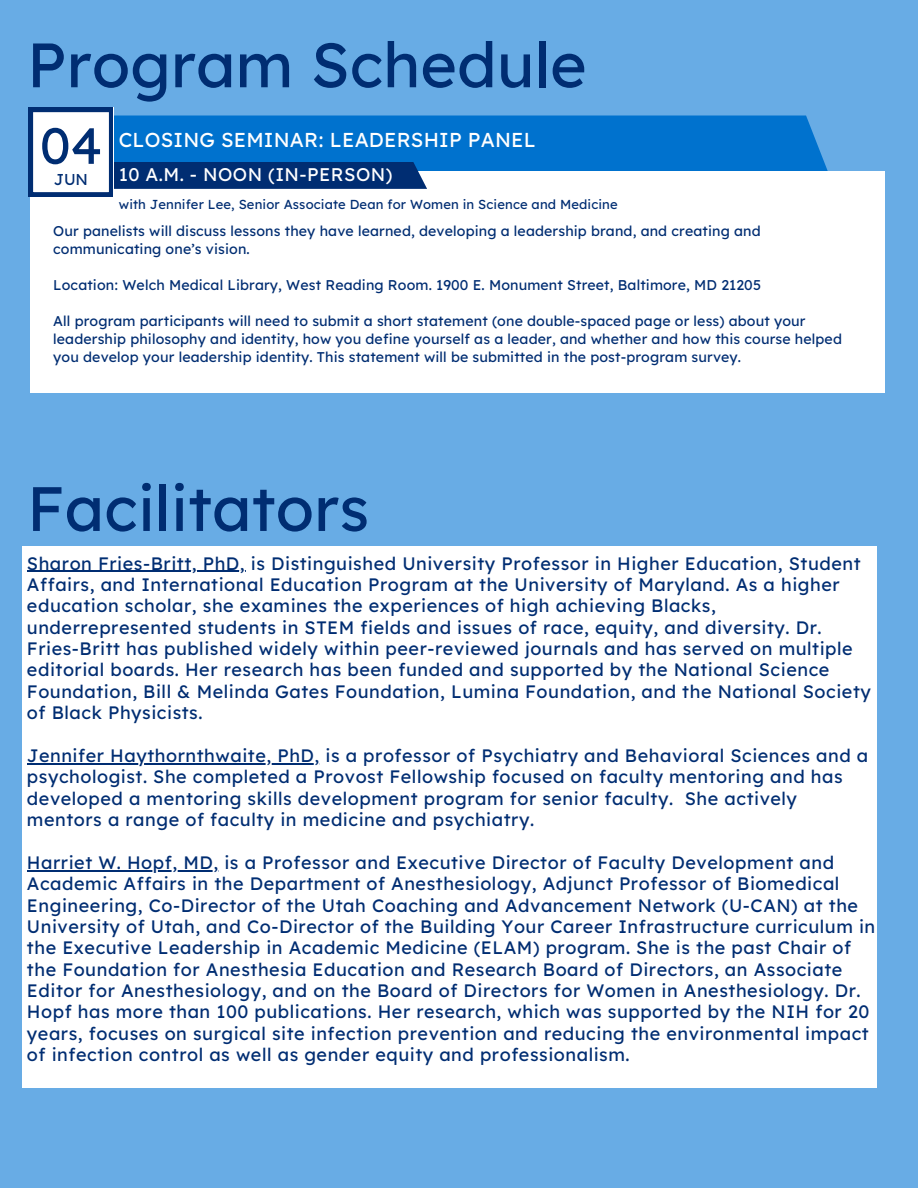
<style>
.page{position:relative;width:918px;height:1188px;background:#68ace5}
.page>*{position:absolute;margin:0;border:0;box-sizing:border-box;transform-origin:0 0}
.t1{font:62.55px "Lexend Deca";color:#002d72}
.t2{font:50.85px "Lexend Deca";color:#002d72}
.t3{font:20.1px "Lexend Deca";letter-spacing:.01em;color:#fff}
.t4{font:18.3px "Lexend Deca";letter-spacing:.025em;color:#fff}
.t5{font:18px/21.3px "Lexend Deca";letter-spacing:.03em;color:#002d72}
.t6{font:15.75px "Lexend Deca";color:#002d72}
.t7{font:14.1px/18px "Lexend Deca";letter-spacing:.01em;color:#002d72}
.t8{font:13.05px "Lexend Deca";letter-spacing:.01em;color:#002d72}
</style>
<div class="page">
<div style="left:30px;top:171px;width:855px;height:222px;background:#fff"></div>
<svg style="left:29px;top:108px;width:799px;height:89px"></svg>
<div style="left:22px;top:546px;width:855px;height:541px;background:#fff"></div>
<hr style="left:27px;top:571px;width:218px;height:1px;background:#002d72">
<hr style="left:27px;top:763px;width:293px;height:1px;background:#002d72">
<hr style="left:27px;top:870px;width:192px;height:1px;background:#002d72">
<h1 class="t1" style="left:27px;top:25px;width:561px">Program Schedule</h1>
<p class="t3" style="left:119px;top:127px;width:419px">CLOSING SEMINAR: LEADERSHIP PANEL</p>
<h4 class="t2" style="left:40px;top:113px;width:64px">04</h4>
<h2 class="t6" style="left:54px;top:169px;width:36px">JUN</h2>
<h2 class="t4" style="left:119px;top:163px;width:275px">10 A.M. - NOON (IN-PERSON)</h2>
<p class="t7" style="left:53px;top:221px;width:709px">Our panelists will discuss lessons they have learned, developing a leadership brand, and creating and communicating one’s vision.</p>
<p class="t7" style="left:53px;top:275px;width:709px">Location: Welch Medical Library, West Reading Room. 1900 E. Monument Street, Baltimore, MD 21205</p>
<p class="t7" style="left:53px;top:311px;width:790px">All program participants will need to submit a short statement (one double-spaced page or less) about your leadership philosophy and identity, how you define yourself as a leader, and whether and how this course helped you develop your leadership identity. This statement will be submitted in the post-program survey.</p>
<p class="t8" style="left:119px;top:196px;width:500px">with Jennifer Lee, Senior Associate Dean for Women in Science and Medicine</p>
<h1 class="t1" style="left:27px;top:468px;width:344px">Facilitators</h1>
<h3 class="t5" style="left:27px;top:552px;width:845px">Sharon Fries-Britt, PhD, is Distinguished University Professor in Higher Education, Student Affairs, and International Education Program at the University of Maryland. As a higher education scholar, she examines the experiences of high achieving Blacks, underrepresented students in STEM fields and issues of race, equity, and diversity. Dr.<br>Fries-Britt has published widely within peer-reviewed journals and has served on multiple editorial boards. Her research has been funded and supported by the National Science Foundation, Bill &amp; Melinda Gates Foundation, Lumina Foundation, and the National Society of Black Physicists.</h3>
<h3 class="t5" style="left:27px;top:745px;width:843px">Jennifer Haythornthwaite, PhD, is a professor of Psychiatry and Behavioral Sciences and a psychologist. She completed a Provost Fellowship focused on faculty mentoring and has developed a mentoring skills development program for senior faculty. She actively mentors a range of faculty in medicine and psychiatry.</h3>
<h3 class="t5" style="left:27px;top:851px;width:850px">Harriet W. Hopf, MD, is a Professor and Executive Director of Faculty Development and Academic Affairs in the Department of Anesthesiology, Adjunct Professor of Biomedical Engineering, Co-Director of the Utah Coaching and Advancement Network (U-CAN) at the University of Utah, and Co-Director of the Building Your Career Infrastructure curriculum in the Executive Leadership in Academic Medicine (ELAM) program. She is the past Chair of the Foundation for Anesthesia Education and Research Board of Directors, an Associate Editor for Anesthesiology, and on the Board of Directors for Women in Anesthesiology. Dr.<br>Hopf has more than 100 publications. Her research, which was supported by the NIH for 20 years, focuses on surgical site infection prevention and reducing the environmental impact of infection control as well as gender equity and professionalism.</h3>
</div>
